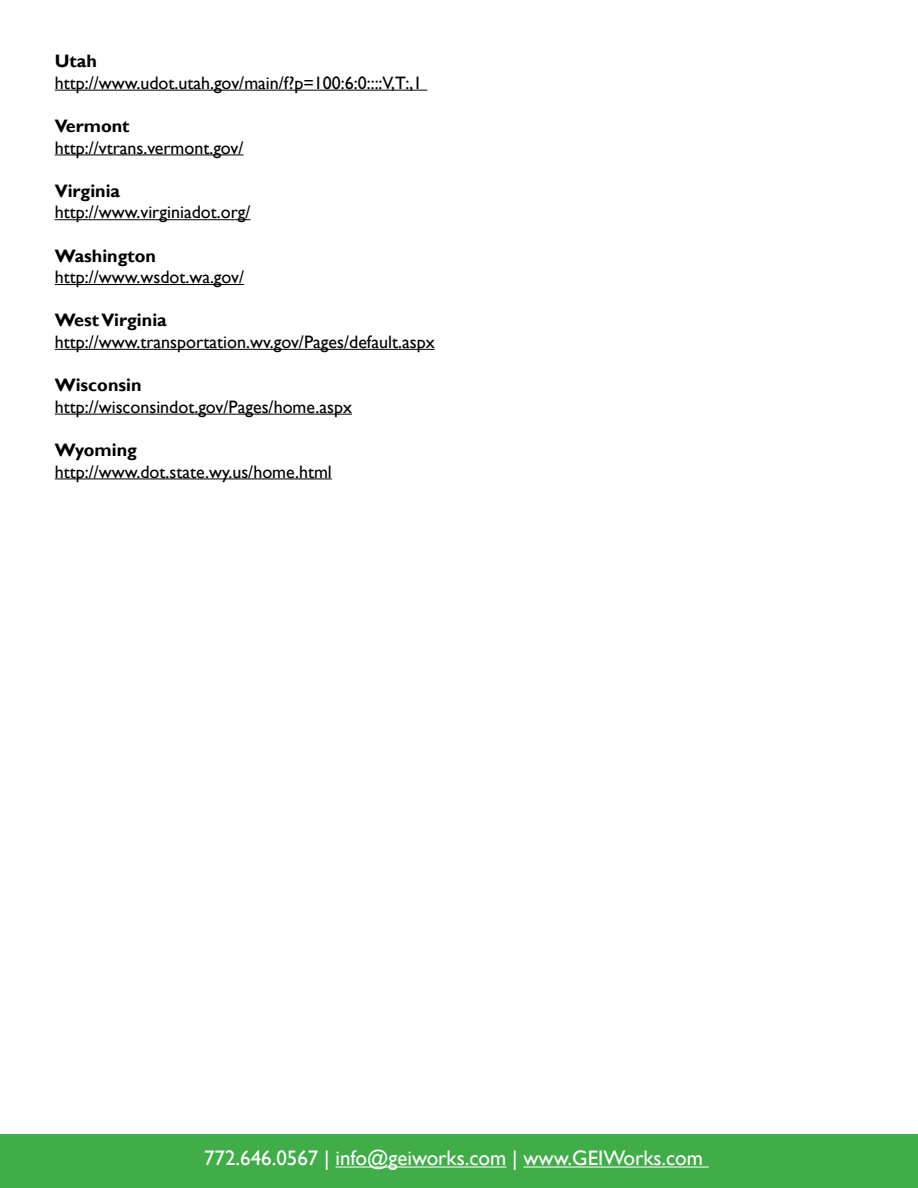
<style>
.page{position:relative;width:918px;height:1188px;background:#fff}
.page>*{position:absolute;margin:0;border:0;box-sizing:border-box;transform-origin:0 0}
.t1{font:21px "Gill Sans";color:#fff}
.t2{font:18px "Gill Sans";color:#000}
.t3{font:700 18px "Gill Sans";color:#000}
</style>
<div class="page">
<div style="left:0;top:1134px;width:918px;height:54px;background:#41ad49"></div>
<hr style="left:335px;top:1167px;width:171px;height:1px;background:#fff">
<hr style="left:523px;top:1167px;width:186px;height:1px;background:#fff">
<hr style="left:55px;top:90px;width:372px;height:1px;background:#000">
<hr style="left:55px;top:154px;width:189px;height:1px;background:#000">
<hr style="left:55px;top:219px;width:196px;height:1px;background:#000">
<hr style="left:55px;top:284px;width:189px;height:1px;background:#000">
<hr style="left:55px;top:349px;width:380px;height:1px;background:#000">
<hr style="left:55px;top:414px;width:297px;height:1px;background:#000">
<hr style="left:55px;top:478px;width:277px;height:1px;background:#000">
<p class="t3" style="left:55px;top:50px;width:44px">Utah</p>
<p class="t2" style="left:55px;top:72px;width:369px">http://www.udot.utah.gov/main/f?p=100:6:0::::V,T:,1</p>
<p class="t3" style="left:55px;top:115px;width:76px">Vermont</p>
<p class="t2" style="left:55px;top:137px;width:190px">http://vtrans.vermont.gov/</p>
<p class="t3" style="left:55px;top:180px;width:67px">Virginia</p>
<p class="t2" style="left:55px;top:202px;width:197px">http://www.virginiadot.org/</p>
<p class="t3" style="left:55px;top:245px;width:103px">Washington</p>
<p class="t2" style="left:55px;top:267px;width:191px">http://www.wsdot.wa.gov/</p>
<p class="t3" style="left:55px;top:309px;width:114px">West Virginia</p>
<p class="t2" style="left:55px;top:331px;width:381px">http://www.transportation.wv.gov/Pages/default.aspx</p>
<p class="t3" style="left:55px;top:374px;width:88px">Wisconsin</p>
<p class="t2" style="left:55px;top:396px;width:299px">http://wisconsindot.gov/Pages/home.aspx</p>
<p class="t3" style="left:55px;top:439px;width:84px">Wyoming</p>
<p class="t2" style="left:55px;top:461px;width:279px">http://www.dot.state.wy.us/home.html</p>
<p class="t1" style="left:204px;top:1146px;width:500px">772.646.0567 | info@geiworks.com | www.GEIWorks.com</p>
</div>
